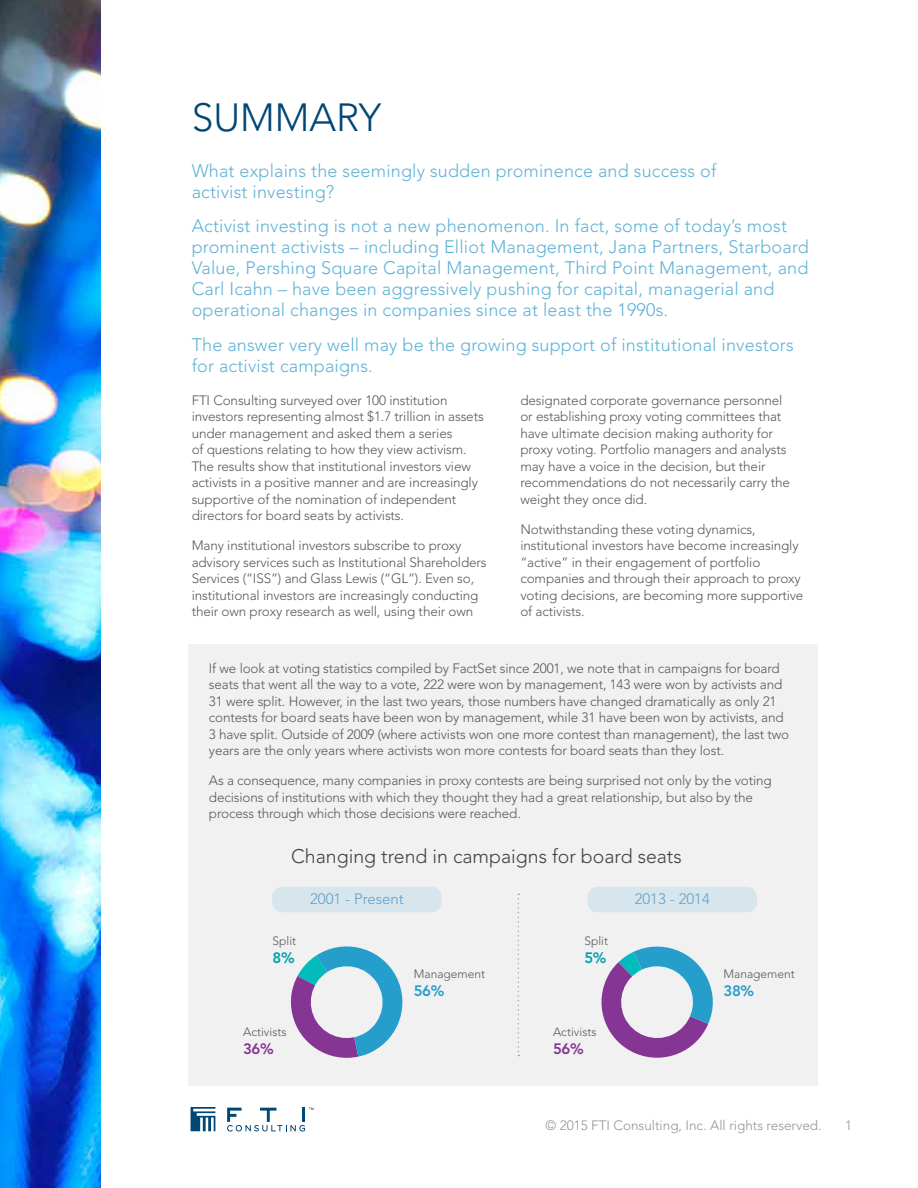
<style>
.page{position:relative;width:918px;height:1188px;background:#fff}
.page>*{position:absolute;margin:0;border:0;box-sizing:border-box;transform-origin:0 0}
.t1{font:300 39px "Avenir LT Std";color:#004775}
.t2{font:300 19.5px "Avenir LT Std";color:#414042}
.t3{font:300 18px/21px "Avenir LT Std";letter-spacing:.01em;color:#5fb2d6}
.t4{font:300 15px "Avenir LT Std";color:#61a0ca}
.t5{font:800 15px "Avenir LT Std";color:#259ecb}
.t6{font:800 15px "Avenir LT Std";color:#853594}
.t7{font:800 15px "Avenir LT Std";color:#00a1ac}
.t8{font:300 13.5px/16.5px "Avenir LT Std";letter-spacing:-.01em;color:#58595b}
.t9{font:300 13.5px "Avenir LT Std";color:#939598}
.t10{font:300 12px "Avenir LT Std";color:#58595b}
</style>
<div class="page">
<img style="left:0;top:0;width:101px;height:1188px">
<svg style="left:190px;top:1107px;width:124px;height:24px"></svg>
<div style="left:188px;top:644px;width:630px;height:441px;background:#f1f1f2"></div>
<svg style="left:601px;top:946px;width:112px;height:112px"></svg>
<div style="left:272px;top:887px;width:170px;height:25px;background:#d6e6ec;border-radius:10px"></div>
<div style="left:588px;top:887px;width:169px;height:25px;background:#d6e6ec;border-radius:10px"></div>
<svg style="left:290px;top:946px;width:113px;height:112px"></svg>
<svg style="left:518px;top:894px;width:1px;height:162px"></svg>
<h1 class="t1" style="left:192px;top:95px;width:191px">SUMMARY</h1>
<h3 class="t3" style="left:192px;top:160px;width:526px">What explains the seemingly sudden prominence and success of activist investing?</h3>
<p class="t3" style="left:192px;top:216px;width:619px">Activist investing is not a new phenomenon. I n fact, some of today’s most prominent activists – including Elliot Management, Jana Partners, Starboard Value, Pershing Square Capital Management, Third Point Management, and Carl Icahn – have been aggressively pushing for capital, managerial and operational changes in companies since at least the 1990s.</p>
<h3 class="t3" style="left:192px;top:334px;width:604px">The answer very well may be the growing support of institutional investors for activist campaigns.</h3>
<p class="t8" style="left:192px;top:392px;width:294px">FTI Consulting surveyed over 100 institution investors representing almost $1.7 trillion in assets under management and asked them a series<br>of questions relating to how they view activism.<br>The results show that institutional investors view activists in a positive manner and are increasingly supportive of the nomination of independent directors for board seats by activists.</p>
<p class="t8" style="left:192px;top:538px;width:297px">Many institutional investors subscribe to proxy advisory services such as I nstitutional Shareholders Services (“I SS”) and Glass Lewis (“GL”). Even so, institutional investors are increasingly conducting their own proxy research as well, using their own</p>
<p class="t8" style="left:520px;top:392px;width:271px">designated corporate governance personnel or establishing proxy voting committees that have ultimate decision making authority for proxy voting. Portfolio managers and analysts may have a voice in the decision, but their recommendations do not necessarily carry the weight they once did.</p>
<p class="t8" style="left:520px;top:521px;width:285px">N otwithstanding these voting dynamics, institutional investors have become increasingly “active” in their engagement of portfolio companies and through their approach to proxy voting decisions, are becoming more supportive of activists.</p>
<p class="t8" style="left:209px;top:660px;width:582px">If we look at voting statistics compiled by FactSet since 2001, we note that in campaigns for board seats that went all the way to a vote, 222 were won by management, 143 were won by activists and 31 were split. H owever, in the last two years, those numbers have changed dramatically as only 21 contests for board seats have been won by management, while 31 have been won by activists, and 3 have split. Outside of 2009 (where activists won one more contest than management), the last two years are the only years where activists won more contests for board seats than they lost.</p>
<p class="t8" style="left:209px;top:773px;width:564px">As a consequence, many companies in proxy contests are being surprised not only by the voting decisions of institutions with which they thought they had a great relationship, but also by the process through which those decisions were reached.</p>
<h2 class="t2" style="left:291px;top:845px;width:392px">Changing trend in campaigns for board seats</h2>
<p class="t10" style="left:273px;top:933px;width:25px">Split</p>
<p class="t7" style="left:273px;top:948px;width:24px">8%</p>
<p class="t10" style="left:243px;top:1025px;width:45px">Activists</p>
<p class="t6" style="left:243px;top:1040px;width:32px">36%</p>
<p class="t4" style="left:310px;top:890px;width:95px">2001 - Present</p>
<p class="t4" style="left:635px;top:890px;width:77px">2013 - 2014</p>
<p class="t10" style="left:414px;top:967px;width:73px">Management</p>
<p class="t5" style="left:414px;top:982px;width:32px">56%</p>
<p class="t10" style="left:584px;top:933px;width:25px">Split</p>
<p class="t7" style="left:584px;top:948px;width:24px">5%</p>
<p class="t10" style="left:553px;top:1025px;width:45px">Activists</p>
<p class="t6" style="left:553px;top:1040px;width:32px">56%</p>
<p class="t10" style="left:724px;top:967px;width:73px">Management</p>
<p class="t5" style="left:724px;top:982px;width:32px">38%</p>
<p class="t9" style="left:545px;top:1117px;width:278px">© 2015 FTI Consulting, I nc. All rights reserved.</p>
<p class="t9" style="left:845px;top:1117px;width:9px">1</p>
</div>
